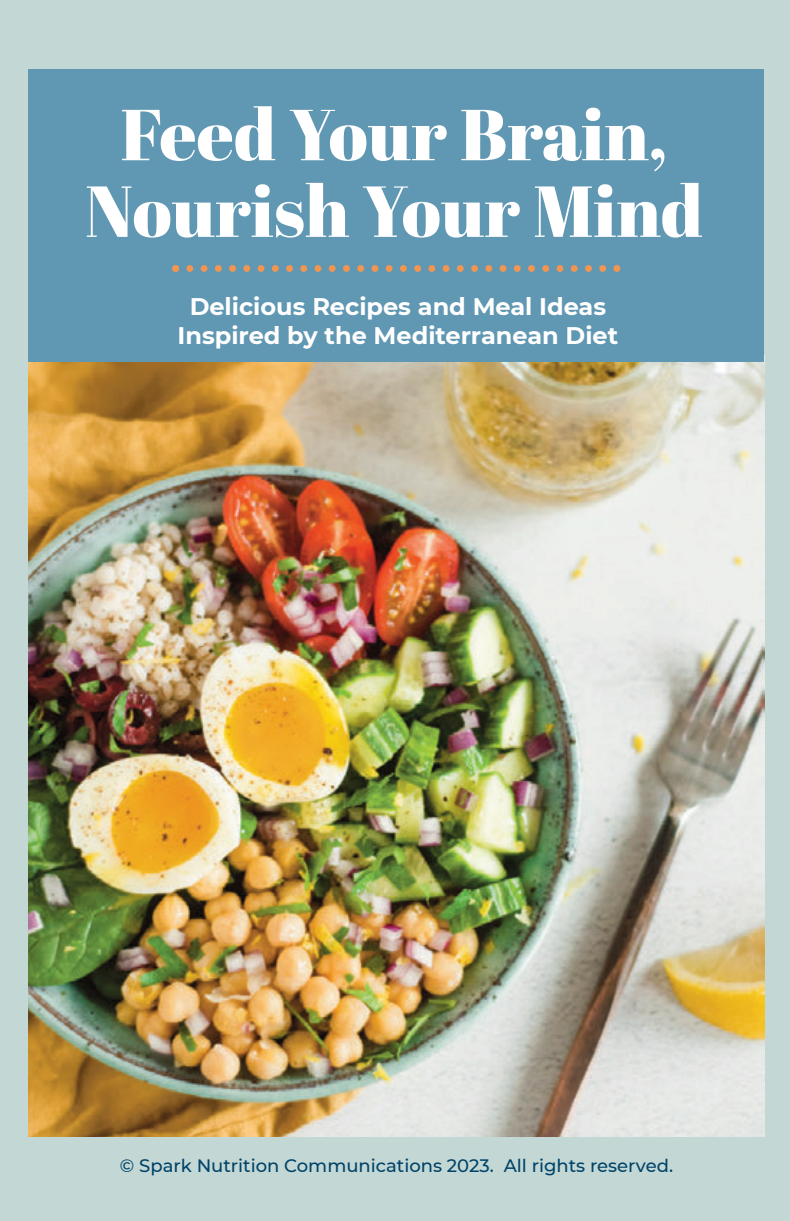
<style>
.page{position:relative;width:790px;height:1221px;background:#fff}
.page>*{position:absolute;margin:0;border:0;box-sizing:border-box;transform-origin:0 0}
.t1{font:72px/76.6px "Abril Fatface";color:#fff;text-align:center}
.t2{font:700 24px "Montserrat";color:#fff}
.t3{font:500 18px "Montserrat";color:#004369}
</style>
<div class="page">
<div style="left:0;top:0;width:789px;height:1221px;background:#c3d7d4"></div>
<img style="left:28px;top:362px;width:736px;height:774px">
<div style="left:28px;top:69px;width:736px;height:293px;background:#6097b2"></div>
<svg style="left:172px;top:265px;width:448px;height:7px"></svg>
<p class="t1" style="left:85px;top:104px;width:619px">Feed Your Brain,<br>Nourish Your Mind</p>
<p class="t2" style="left:190px;top:291px;width:418px">Delicious Recipes and Meal Ideas</p>
<p class="t2" style="left:177px;top:321px;width:442px">Inspired by the Mediterranean Diet</p>
<p class="t3" style="left:120px;top:1154px;width:554px">© Spark Nutrition Communications 2023. All rights reserved.</p>
</div>
